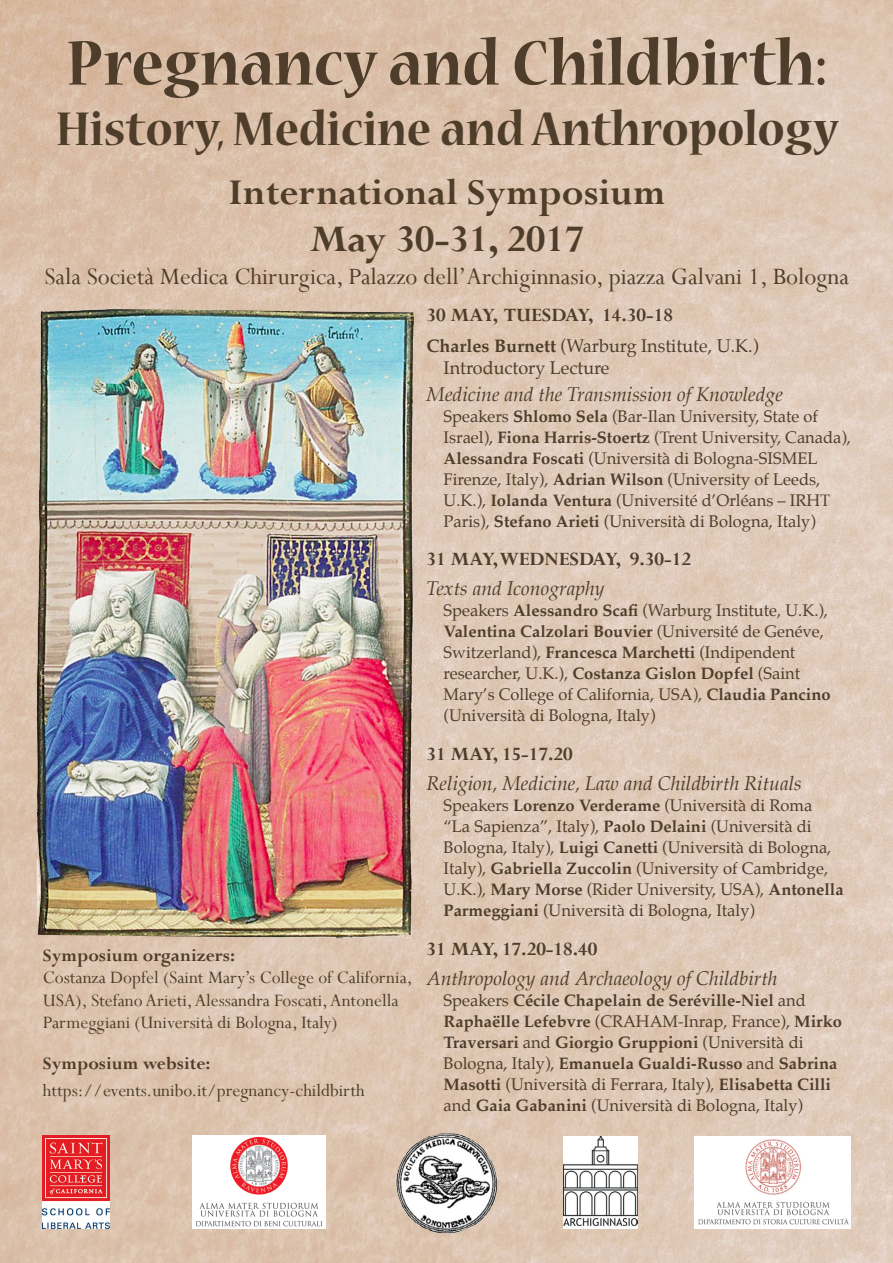
<style>
.page{position:relative;width:893px;height:1263px;background:#fff}
.page>*{position:absolute;margin:0;border:0;box-sizing:border-box;transform-origin:0 0}
.t1{font:700 70.2px "Nueva Std";color:#4e3d2a;scale:.92 1}
.t2{font:700 52.65px "Nueva Std";color:#4e3d2a;scale:.92 1}
.t3{font:700 42px "Perpetua";color:#4e3d2a}
.t4{font:700 40.5px "Perpetua";color:#4e3d2a}
.t5{font:26.25px "Perpetua";color:#4e3d2a}
.t6{font:700 21px "Perpetua";color:#4e3d2a}
.t7{font:19.5px/22.5px "Perpetua";color:#4e3d2a}
.t8{font:italic 19.5px "Palatino";color:#4e3d2a}
.t9{font:700 19.5px "Perpetua";color:#4e3d2a}
.t10{font:18px "Palatino";color:#4e3d2a}
.t11{font:16.5px/21px "Palatino";color:#4e3d2a}
.t12{font:700 16.5px/21px "Palatino";color:#4e3d2a}
.s1{font-weight:700}
.s2{font-weight:400}
</style>
<div class="page">
<img style="left:0;top:0;width:893px;height:1263px">
<img style="left:37px;top:309px;width:377px;height:629px">
<img style="left:43px;top:1135px;width:66px;height:94px">
<img style="left:396px;top:1133px;width:102px;height:100px">
<img style="left:192px;top:1135px;width:133px;height:94px">
<img style="left:564px;top:1136px;width:73px;height:93px">
<img style="left:695px;top:1136px;width:155px;height:93px">
<p class="t1" style="left:67px;top:31px;width:828px">Pregnancy and Childbirth:</p>
<p class="t2" style="left:56px;top:104px;width:852px">History, Medicine and Anthropology</p>
<p class="t4" style="left:228px;top:167px;width:439px">International Symposium</p>
<p class="t3" style="left:310px;top:212px;width:276px">May 30-31, 2017</p>
<p class="t5" style="left:45px;top:260px;width:806px">Sala Società Medica Chirurgica, Palazzo dell’Archiginnasio, piazza Galvani 1, Bologna</p>
<p class="t9" style="left:43px;top:943px;width:194px">Symposium organizers:</p>
<p class="t7" style="left:43px;top:966px;width:371px">Costanza Dopfel (Saint Mary’s College of California,<br>USA), Stefano Arieti, Alessandra Foscati, Antonella<br>Parmeggiani (Università di Bologna, Italy)</p>
<p class="t9" style="left:43px;top:1051px;width:169px">Symposium website:</p>
<p class="t7" style="left:43px;top:1079px;width:323px">https://events.unibo.it/pregnancy-childbirth</p>
<p class="t6" style="left:427px;top:302px;width:248px">30 MAY, TUESDAY, 14.30-18</p>
<p class="t10" style="left:427px;top:331px;width:334px"><span class="s1">Charles Burnett</span> (Warburg Institute, U.K.)</p>
<p class="t10" style="left:444px;top:353px;width:167px">Introductory Lecture</p>
<p class="t8" style="left:427px;top:378px;width:358px">Medicine and the Transmission of Knowledge</p>
<p class="t11" style="left:444px;top:405px;width:409px">Speakers <span class="s1">Shlomo Sela</span> (Bar-Ilan University, State of Israel), <span class="s1">Fiona Harris-Stoertz</span> (Trent University, Canada), <span class="s1">Alessandra Foscati</span> (Università di Bologna-SISMEL Firenze, Italy), <span class="s1">Adrian Wilson</span> (University of Leeds, U.K.), <span class="s1">Iolanda Ventura</span> (Université d’Orléans – IRHT Paris), <span class="s1">Stefano Arieti</span> (Università di Bologna, Italy)</p>
<p class="t6" style="left:427px;top:546px;width:266px">31 MAY, WEDNESDAY, 9.30-12</p>
<p class="t8" style="left:427px;top:572px;width:179px">Texts and Iconography</p>
<p class="t11" style="left:444px;top:600px;width:389px">Speakers <span class="s1">Alessandro Scafi</span> (Warburg Institute, U.K.), <span class="s1">Valentina Calzolari Bouvier</span> (Université de Genéve, Switzerland), <span class="s1">Francesca Marchetti</span> (Indipendent researcher, U.K.), <span class="s1">Costanza Gislon Dopfel</span> (Saint Mary’s College of California, USA), <span class="s1">Claudia Pancino </span>(Università di Bologna, Italy)</p>
<p class="t6" style="left:427px;top:741px;width:148px">31 MAY, 15-17.20</p>
<p class="t8" style="left:427px;top:767px;width:377px">Religion, Medicine, Law and Childbirth Rituals</p>
<p class="t11" style="left:444px;top:795px;width:402px">Speakers <span class="s1">Lorenzo Verderame</span> (Università di Roma<br>“La Sapienza”, Italy), <span class="s1">Paolo Delaini</span> (Università di Bologna, Italy), <span class="s1">Luigi Canetti</span> (Università di Bologna, Italy), <span class="s1">Gabriella Zuccolin</span> (University of Cambridge, U.K.), <span class="s1">Mary Morse</span> (Rider University, USA), <span class="s1">Antonella Parmeggiani</span> (Università di Bologna, Italy)</p>
<p class="t6" style="left:427px;top:935px;width:172px">31 MAY, 17.20-18.40</p>
<p class="t8" style="left:427px;top:962px;width:352px">Anthropology and Archaeology of Childbirth</p>
<p class="t12" style="left:444px;top:989px;width:400px"><span class="s2">Speakers</span> Cécile Chapelain de Seréville-Niel <span class="s2">and </span>Raphaëlle Lefebvre <span class="s2">(CRAHAM-Inrap, France),</span> Mirko Traversari <span class="s2">and</span> Giorgio Gruppioni <span class="s2">(Università di Bologna, Italy),</span> Emanuela Gualdi-Russo <span class="s2">and</span> Sabrina Masotti <span class="s2">(Università di Ferrara, Italy),</span> Elisabetta Cilli <span class="s2">and</span> Gaia Gabanini <span class="s2">(Università di Bologna, Italy)</span></p>
</div>
